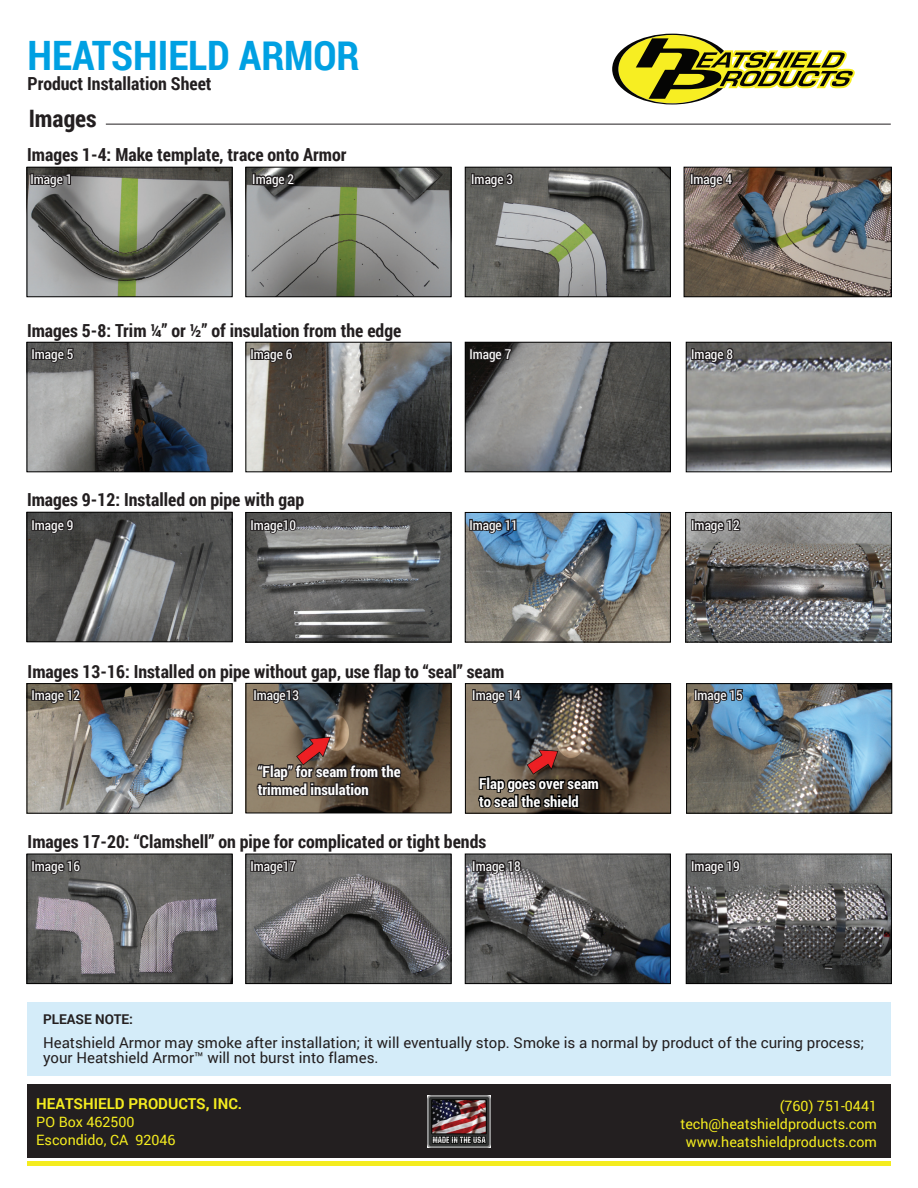
<style>
.page{position:relative;width:918px;height:1188px;background:#fff}
.page>*{position:absolute;margin:0;border:0;box-sizing:border-box;transform-origin:0 0}
.t1{font:700 40.5px "Roboto Condensed";color:#00a0e2}
.t2{font:700 24px "Roboto Condensed";color:#231f20}
.t3{font:700 18px "Roboto Condensed";color:#231f20}
.t4{font:15px/15px "Roboto";color:#231f20}
.t5{font:700 15px/18px "Roboto Condensed";color:#fff}
.t6{font:700 15px "Roboto";color:#f4ec1f}
.t7{font:14.25px/18px "Roboto";color:#f4ec1f}
.t8{font:13.5px "Roboto Condensed";color:#fff}
.t9{font:700 13.5px "Roboto";color:#231f20}
</style>
<div class="page">
<svg style="left:612px;top:34px;width:243px;height:70px"></svg>
<div style="left:27px;top:1002px;width:864px;height:74px;background:#d4ecf9"></div>
<div style="left:27px;top:1084px;width:864px;height:74px;background:#231f20"></div>
<hr style="left:27px;top:1162px;width:864px;height:4px;background:#f4ec1f">
<img style="left:428px;top:1095px;width:62px;height:52px">
<img style="left:29px;top:169px;width:201px;height:126px">
<div style="left:27px;top:167px;width:205px;height:130px;border:1px solid #000"></div>
<img style="left:248px;top:169px;width:201px;height:126px">
<div style="left:246px;top:167px;width:205px;height:130px;border:1px solid #000"></div>
<img style="left:467px;top:169px;width:202px;height:126px">
<div style="left:465px;top:167px;width:206px;height:130px;border:1px solid #000"></div>
<img style="left:686px;top:169px;width:204px;height:126px">
<div style="left:684px;top:167px;width:208px;height:130px;border:1px solid #000"></div>
<img style="left:29px;top:856px;width:201px;height:126px">
<div style="left:27px;top:854px;width:205px;height:130px;border:1px solid #000"></div>
<img style="left:248px;top:856px;width:201px;height:126px">
<div style="left:246px;top:854px;width:205px;height:130px;border:1px solid #000"></div>
<img style="left:467px;top:856px;width:202px;height:126px">
<div style="left:465px;top:854px;width:206px;height:130px;border:1px solid #000"></div>
<img style="left:688px;top:856px;width:202px;height:126px">
<div style="left:686px;top:854px;width:206px;height:130px;border:1px solid #000"></div>
<img style="left:29px;top:514px;width:201px;height:126px">
<div style="left:27px;top:512px;width:205px;height:130px;border:1px solid #000"></div>
<img style="left:467px;top:344px;width:202px;height:126px">
<div style="left:465px;top:342px;width:206px;height:130px;border:1px solid #000"></div>
<img style="left:248px;top:514px;width:201px;height:126px">
<div style="left:246px;top:512px;width:205px;height:130px;border:1px solid #000"></div>
<img style="left:467px;top:514px;width:202px;height:126px">
<div style="left:465px;top:512px;width:206px;height:130px;border:1px solid #000"></div>
<img style="left:29px;top:344px;width:201px;height:126px">
<div style="left:27px;top:342px;width:205px;height:130px;border:1px solid #000"></div>
<img style="left:248px;top:344px;width:201px;height:126px">
<div style="left:246px;top:342px;width:205px;height:130px;border:1px solid #000"></div>
<img style="left:687px;top:514px;width:203px;height:126px">
<div style="left:685px;top:512px;width:207px;height:130px;border:1px solid #000"></div>
<img style="left:467px;top:685px;width:202px;height:126px">
<div style="left:465px;top:683px;width:206px;height:130px;border:1px solid #000"></div>
<img style="left:688px;top:685px;width:202px;height:126px">
<div style="left:686px;top:683px;width:206px;height:130px;border:1px solid #000"></div>
<img style="left:29px;top:685px;width:201px;height:126px">
<div style="left:27px;top:683px;width:205px;height:130px;border:1px solid #000"></div>
<img style="left:248px;top:685px;width:201px;height:126px">
<div style="left:246px;top:683px;width:205px;height:130px;border:1px solid #000"></div>
<img style="left:688px;top:344px;width:202px;height:126px">
<div style="left:686px;top:342px;width:206px;height:130px;border:1px solid #000"></div>
<div style="left:30px;top:173px;width:4px;height:12px;border:2px solid #231f20"></div>
<svg style="left:32px;top:172px;width:41px;height:26px"></svg>
<div style="left:252px;top:173px;width:4px;height:12px;border:2px solid #231f20"></div>
<svg style="left:254px;top:171px;width:42px;height:27px"></svg>
<div style="left:471px;top:173px;width:4px;height:12px;border:2px solid #231f20"></div>
<svg style="left:473px;top:171px;width:42px;height:27px"></svg>
<div style="left:690px;top:173px;width:4px;height:12px;border:2px solid #231f20"></div>
<svg style="left:692px;top:166px;width:42px;height:32px"></svg>
<div style="left:31px;top:348px;width:4px;height:12px;border:2px solid #231f20"></div>
<svg style="left:33px;top:347px;width:43px;height:26px"></svg>
<div style="left:250px;top:348px;width:4px;height:12px;border:2px solid #231f20"></div>
<svg style="left:252px;top:346px;width:43px;height:27px"></svg>
<div style="left:469px;top:348px;width:4px;height:12px;border:2px solid #231f20"></div>
<svg style="left:471px;top:347px;width:43px;height:26px"></svg>
<div style="left:691px;top:348px;width:4px;height:12px;border:2px solid #231f20"></div>
<svg style="left:693px;top:347px;width:43px;height:26px"></svg>
<div style="left:31px;top:519px;width:4px;height:12px;border:2px solid #231f20"></div>
<svg style="left:33px;top:517px;width:43px;height:27px"></svg>
<div style="left:250px;top:519px;width:4px;height:12px;border:2px solid #231f20"></div>
<svg style="left:252px;top:517px;width:46px;height:27px"></svg>
<div style="left:469px;top:519px;width:4px;height:12px;border:2px solid #231f20"></div>
<svg style="left:471px;top:517px;width:47px;height:27px"></svg>
<div style="left:691px;top:519px;width:4px;height:12px;border:2px solid #231f20"></div>
<svg style="left:693px;top:517px;width:49px;height:27px"></svg>
<div style="left:31px;top:689px;width:4px;height:12px;border:2px solid #231f20"></div>
<svg style="left:33px;top:687px;width:49px;height:27px"></svg>
<div style="left:253px;top:689px;width:4px;height:12px;border:2px solid #231f20"></div>
<svg style="left:255px;top:687px;width:46px;height:27px"></svg>
<div style="left:472px;top:689px;width:4px;height:12px;border:2px solid #231f20"></div>
<svg style="left:474px;top:683px;width:49px;height:31px;background:#4e5050"></svg>
<div style="left:694px;top:689px;width:4px;height:12px;border:2px solid #231f20"></div>
<svg style="left:696px;top:687px;width:49px;height:27px"></svg>
<div style="left:31px;top:860px;width:4px;height:12px;border:2px solid #231f20"></div>
<svg style="left:33px;top:858px;width:49px;height:27px"></svg>
<div style="left:250px;top:860px;width:4px;height:12px;border:2px solid #231f20"></div>
<svg style="left:252px;top:858px;width:46px;height:27px"></svg>
<div style="left:472px;top:860px;width:4px;height:12px;border:2px solid #231f20"></div>
<svg style="left:474px;top:858px;width:49px;height:27px"></svg>
<div style="left:691px;top:860px;width:4px;height:12px;border:2px solid #231f20"></div>
<svg style="left:693px;top:858px;width:49px;height:27px"></svg>
<svg style="left:477px;top:776px;width:124px;height:38px;background:#2e2820"></svg>
<svg style="left:256px;top:763px;width:147px;height:51px;background:#4a3f35"></svg>
<hr style="left:106px;top:124px;width:785px;height:1px;background:#231f20">
<h1 class="t1" style="left:28px;top:27px;width:333px">HEATSHIELD ARMOR</h1>
<p class="t3" style="left:28px;top:71px;width:186px">Product Installation Sheet</p>
<h2 class="t2" style="left:29px;top:101px;width:70px">Images</h2>
<p class="t3" style="left:27px;top:142px;width:321px">Images 1-4: Make template, trace onto Armor</p>
<p class="t8" style="left:30px;top:170px;width:43px">Image 1</p>
<p class="t8" style="left:252px;top:170px;width:43px">Image 2</p>
<p class="t8" style="left:471px;top:170px;width:43px">Image 3</p>
<p class="t8" style="left:690px;top:170px;width:43px">Image 4</p>
<p class="t3" style="left:27px;top:318px;width:376px">Images 5-8: Trim ¼” or ½” of insulation from the edge</p>
<p class="t8" style="left:31px;top:345px;width:43px">Image 5</p>
<p class="t8" style="left:250px;top:345px;width:43px">Image 6</p>
<p class="t8" style="left:469px;top:345px;width:43px">Image 7</p>
<p class="t8" style="left:691px;top:345px;width:43px">Image 8</p>
<p class="t3" style="left:27px;top:487px;width:279px">Images 9-12: Installed on pipe with gap</p>
<p class="t8" style="left:31px;top:515px;width:43px">Image 9</p>
<p class="t8" style="left:250px;top:515px;width:47px">Image10</p>
<p class="t8" style="left:469px;top:515px;width:50px">Image 11</p>
<p class="t8" style="left:691px;top:515px;width:50px">Image 12</p>
<p class="t3" style="left:28px;top:659px;width:478px">Images 13-16: Installed on pipe without gap, use flap to “seal” seam</p>
<p class="t8" style="left:31px;top:686px;width:50px">Image 12</p>
<p class="t8" style="left:253px;top:686px;width:47px">Image13</p>
<p class="t8" style="left:472px;top:686px;width:50px">Image 14</p>
<p class="t8" style="left:694px;top:686px;width:50px">Image 15</p>
<p class="t5" style="left:258px;top:762px;width:144px">“Flap” for seam from the trimmed insulation</p>
<p class="t5" style="left:479px;top:774px;width:121px">Flap goes over seam to seal the shield</p>
<p class="t3" style="left:28px;top:829px;width:460px">Images 17-20: “Clamshell” on pipe for complicated or tight bends</p>
<p class="t8" style="left:31px;top:856px;width:50px">Image 16</p>
<p class="t8" style="left:250px;top:856px;width:47px">Image17</p>
<p class="t8" style="left:472px;top:856px;width:50px">Image 18</p>
<p class="t8" style="left:691px;top:856px;width:50px">Image 19</p>
<p class="t9" style="left:43px;top:1010px;width:92px">PLEASE NOTE:</p>
<p class="t4" style="left:43px;top:1034px;width:823px">Heatshield Armor may smoke after installation; it will eventually stop. Smoke is a normal by product of the curing process; your Heatshield Armor™ will not burst into flames.</p>
<p class="t6" style="left:36px;top:1093px;width:207px">HEATSHIELD PRODUCTS, INC.</p>
<p class="t7" style="left:36px;top:1112px;width:141px">PO Box 462500<br>Escondido, CA 92046</p>
<p class="t7" style="left:680px;top:1096px;width:198px;text-align:right">(760) 751-0441 tech@heatshieldproducts.com www.heatshieldproducts.com</p>
</div>
